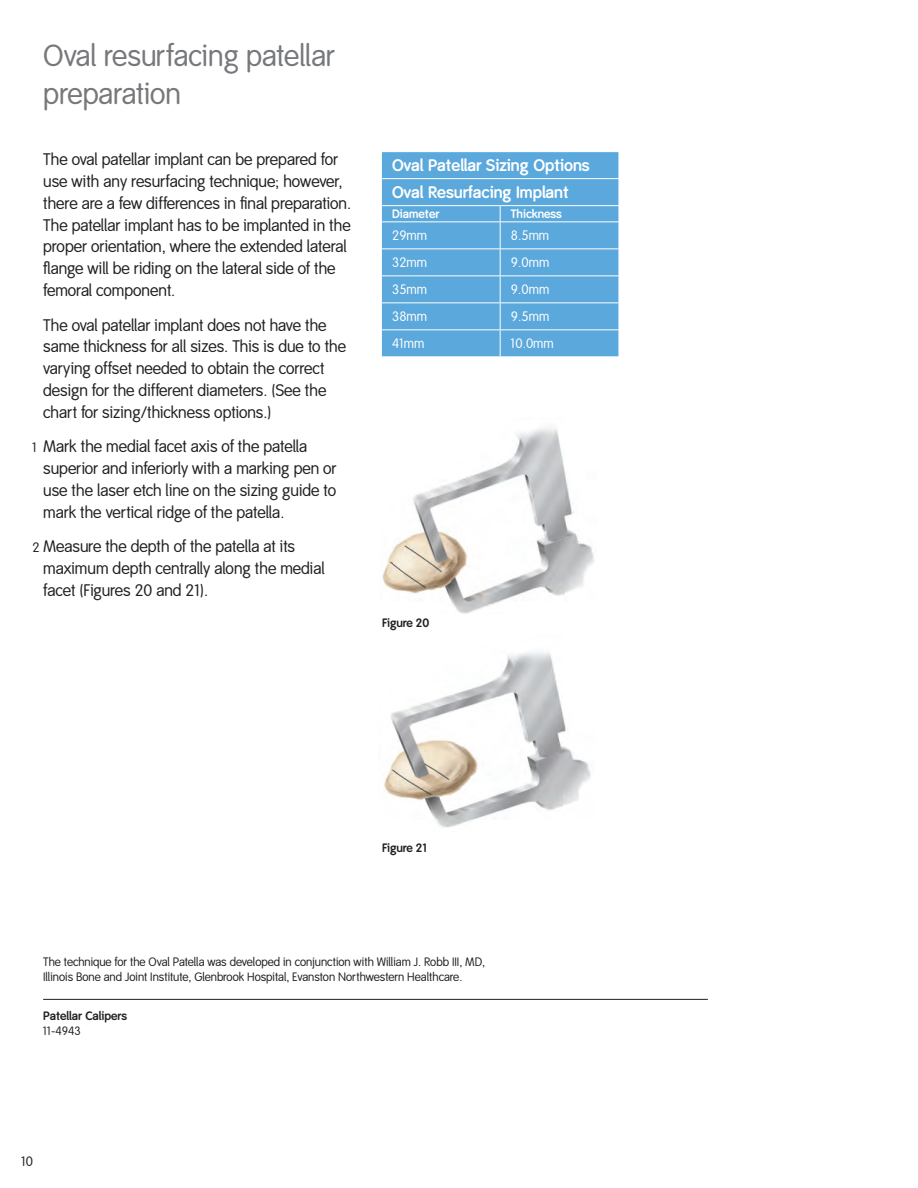
<style>
.page{position:relative;width:918px;height:1188px;background:#fff}
.page>*{position:absolute;margin:0;border:0;box-sizing:border-box;transform-origin:0 0}
.t1{font:30px/37.5px "Smith&Nephew";color:#76787b}
.t2{font:16.5px/21.8px "Smith&Nephew";color:#231f20}
.t3{font:700 16.5px/27px "Smith&Nephew";color:#fff}
.t4{font:13.5px "Smith&Nephew";color:#fff}
.t5{font:13.5px "Smith&Nephew";color:#231f20}
.t6{font:12px/15px "Smith&Nephew";color:#231f20}
.t7{font:700 12px "Smith&Nephew";color:#231f20}
.t8{font:700 12px "Smith&Nephew";color:#fff}
.s1{font-size:13.5px}
</style>
<div class="page">
<div style="left:382px;top:153px;width:237px;height:203px;background:#5ba8dc"></div>
<hr style="left:381px;top:178px;width:119px;height:1px;background:#fff">
<hr style="left:500px;top:178px;width:119px;height:1px;background:#fff">
<hr style="left:381px;top:205px;width:119px;height:1px;background:#fff">
<hr style="left:500px;top:205px;width:119px;height:1px;background:#fff">
<hr style="left:381px;top:221px;width:119px;height:1px;background:#fff">
<hr style="left:500px;top:221px;width:119px;height:1px;background:#fff">
<hr style="left:381px;top:248px;width:119px;height:1px;background:#fff">
<hr style="left:500px;top:248px;width:119px;height:1px;background:#fff">
<hr style="left:381px;top:275px;width:119px;height:1px;background:#fff">
<hr style="left:500px;top:275px;width:119px;height:1px;background:#fff">
<hr style="left:381px;top:302px;width:119px;height:1px;background:#fff">
<hr style="left:500px;top:302px;width:119px;height:1px;background:#fff">
<hr style="left:381px;top:329px;width:119px;height:1px;background:#fff">
<hr style="left:500px;top:329px;width:119px;height:1px;background:#fff">
<svg style="left:500px;top:206px;width:1px;height:150px"></svg>
<div style="left:380px;top:151px;width:248px;height:212px;border:1px solid #fff"></div>
<img style="left:384px;top:652px;width:207px;height:176px">
<img style="left:382px;top:427px;width:212px;height:186px">
<hr style="left:43px;top:999px;width:665px;height:1px;background:#231f20">
<h1 class="t1" style="left:43px;top:38px;width:293px">Oval resurfacing patellar preparation</h1>
<p class="t2" style="left:43px;top:149px;width:309px">The oval patellar implant can be prepared for use with any resurfacing technique; however, there are a few differences in final preparation.<br>The patellar implant has to be implanted in the proper orientation, where the extended lateral flange will be riding on the lateral side of the femoral component.</p>
<p class="t2" style="left:43px;top:314px;width:304px">The oval patellar implant does not have the same thickness for all sizes. This is due to the varying offset needed to obtain the correct design for the different diameters. (See the chart for sizing/thickness options.)</p>
<p class="t2" style="left:43px;top:436px;width:295px;text-indent:-11px"><span class="s1">1</span> Mark the medial facet axis of the patella superior and inferiorly with a marking pen or use the laser etch line on the sizing guide to mark the vertical ridge of the patella.</p>
<p class="t2" style="left:43px;top:536px;width:283px;text-indent:-11px"><span class="s1">2</span> Measure the depth of the patella at its maximum depth centrally along the medial facet (Figures 20 and 21).</p>
<p class="t3" style="left:392px;top:153px;width:199px">Oval Patellar Sizing Options<br>Oval Resurfacing Implant</p>
<p class="t8" style="left:392px;top:207px;width:49px">Diameter</p>
<p class="t8" style="left:511px;top:207px;width:52px">Thickness</p>
<p class="t4" style="left:392px;top:228px;width:36px">29mm</p>
<p class="t4" style="left:511px;top:228px;width:40px">8.5mm</p>
<p class="t4" style="left:392px;top:255px;width:36px">32mm</p>
<p class="t4" style="left:511px;top:255px;width:40px">9.0mm</p>
<p class="t4" style="left:392px;top:282px;width:36px">35mm</p>
<p class="t4" style="left:511px;top:282px;width:40px">9.0mm</p>
<p class="t4" style="left:392px;top:309px;width:36px">38mm</p>
<p class="t4" style="left:511px;top:309px;width:40px">9.5mm</p>
<p class="t4" style="left:392px;top:336px;width:34px">41mm</p>
<p class="t4" style="left:511px;top:336px;width:44px">10.0mm</p>
<p class="t7" style="left:382px;top:616px;width:49px">Figure 20</p>
<p class="t7" style="left:382px;top:841px;width:46px">Figure 21</p>
<p class="t6" style="left:43px;top:955px;width:444px">The technique for the Oval Patella was developed in conjunction with William J. Robb III, MD,<br>Illinois Bone and Joint Institute, Glenbrook Hospital, Evanston Northwestern Healthcare.</p>
<p class="t7" style="left:43px;top:1009px;width:85px">Patellar Calipers</p>
<p class="t6" style="left:43px;top:1024px;width:39px">11-4943</p>
<p class="t5" style="left:22px;top:1154px;width:13px">10</p>
</div>
